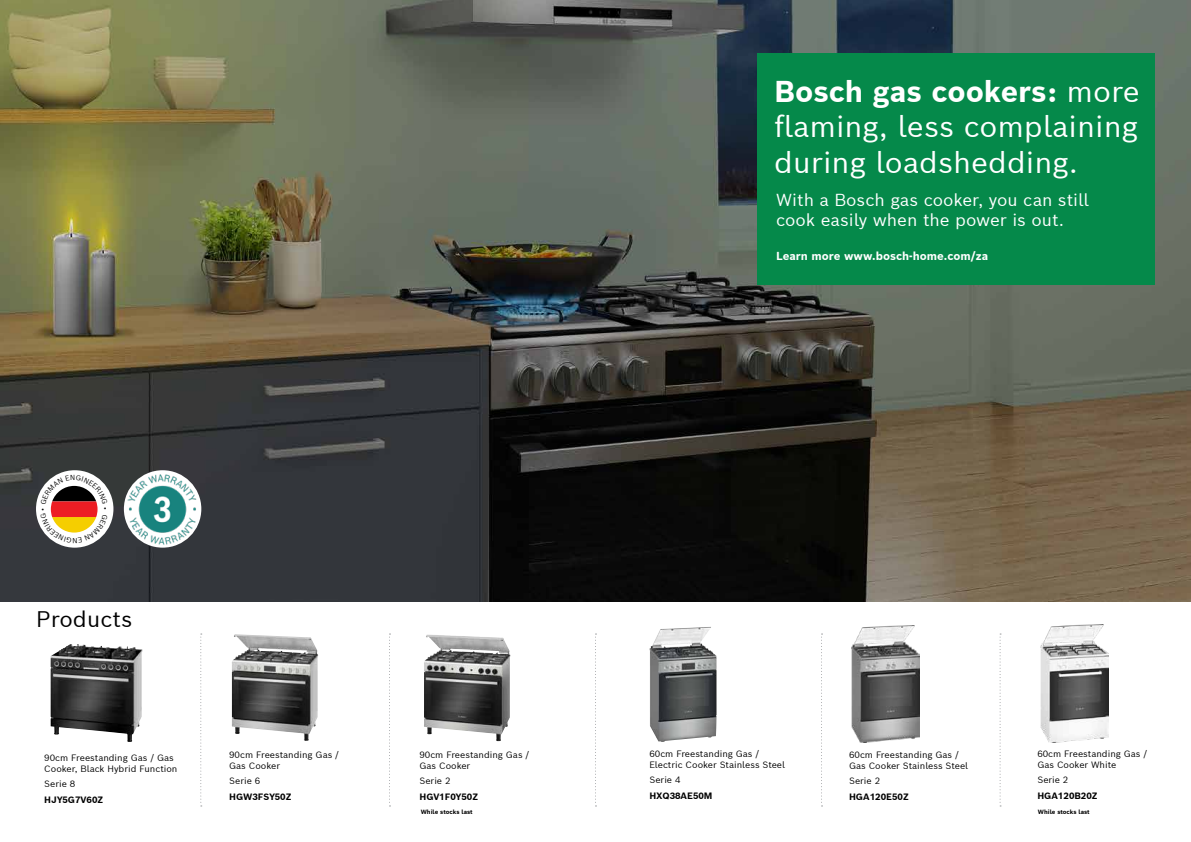
<style>
.page{position:relative;width:1191px;height:842px;background:#fff}
.page>*{position:absolute;margin:0;border:0;box-sizing:border-box;transform-origin:0 0}
.t1{font:29.4px/35.3px "Bosch Sans";color:#fff;text-align:justify}
.t2{font:22px "Bosch Sans";color:#000}
.t3{font:17px/20.3px "Bosch Sans";color:#fff}
.t4{font:700 11.3px "Bosch Sans";color:#fff}
.t5{font:9px/10.8px "Bosch Sans";color:#000}
.t6{font:700 9px "Bosch Sans";color:#000}
.t7{font:700 6px "Bosch Sans";color:#000}
.s1{font-weight:700}
</style>
<div class="page">
<img style="left:0;top:0;width:1191px;height:601px">
<img style="left:232px;top:634px;width:86px;height:107px">
<div style="left:36px;top:470px;width:77px;height:78px;background:#fff;border-radius:50%"></div>
<img style="left:424px;top:634px;width:86px;height:107px">
<img style="left:50px;top:644px;width:92px;height:98px">
<img style="left:1040px;top:624px;width:69px;height:118px">
<img style="left:851px;top:625px;width:68px;height:117px">
<img style="left:649px;top:629px;width:67px;height:113px">
<svg style="left:200px;top:633px;width:2px;height:173px"></svg>
<svg style="left:389px;top:633px;width:1px;height:173px"></svg>
<svg style="left:595px;top:633px;width:1px;height:173px"></svg>
<svg style="left:821px;top:633px;width:1px;height:173px"></svg>
<svg style="left:999px;top:633px;width:2px;height:173px"></svg>
<div style="left:757px;top:54px;width:398px;height:231px;background:#05894a"></div>
<img style="left:124px;top:470px;width:77px;height:78px;border-radius:39px">
<svg style="left:40px;top:475px;width:68px;height:68px"></svg>
<h1 class="t1" style="left:774px;top:73px;width:367px"><span class="s1">Bosch gas cookers:</span> more flaming, less complaining during loadshedding.</h1>
<h3 class="t3" style="left:776px;top:189px;width:314px">With a Bosch gas cooker, you can still cook easily when the power is out.</h3>
<p class="t4" style="left:776px;top:248px;width:214px">Learn more www.bosch-home.com/za</p>
<h2 class="t2" style="left:36px;top:604px;width:98px">Products</h2>
<p class="t5" style="left:44px;top:752px;width:135px">90cm Freestanding Gas / Gas<br>Cooker, Black Hybrid Function</p>
<p class="t5" style="left:44px;top:778px;width:33px">Serie 8</p>
<p class="t6" style="left:44px;top:794px;width:60px">HJY5G7V60Z</p>
<p class="t5" style="left:229px;top:749px;width:111px">90cm Freestanding Gas /<br>Gas Cooker</p>
<p class="t5" style="left:229px;top:775px;width:33px">Serie 6</p>
<p class="t6" style="left:229px;top:791px;width:64px">HGW3FSY50Z</p>
<p class="t5" style="left:419px;top:749px;width:111px">90cm Freestanding Gas /<br>Gas Cooker</p>
<p class="t5" style="left:419px;top:775px;width:33px">Serie 2</p>
<p class="t6" style="left:419px;top:791px;width:60px">HGV1F0Y50Z</p>
<p class="t5" style="left:649px;top:748px;width:137px">60cm Freestanding Gas /<br>Electric Cooker Stainless Steel</p>
<p class="t5" style="left:649px;top:774px;width:33px">Serie 4</p>
<p class="t6" style="left:649px;top:790px;width:65px">HXQ38AE50M</p>
<p class="t5" style="left:849px;top:749px;width:120px">60cm Freestanding Gas /<br>Gas Cooker Stainless Steel</p>
<p class="t5" style="left:849px;top:775px;width:33px">Serie 2</p>
<p class="t6" style="left:849px;top:791px;width:61px">HGA120E50Z</p>
<p class="t5" style="left:1037px;top:748px;width:111px">60cm Freestanding Gas /<br>Gas Cooker White</p>
<p class="t5" style="left:1037px;top:774px;width:33px">Serie 2</p>
<p class="t6" style="left:1037px;top:790px;width:62px">HGA120B20Z</p>
<p class="t7" style="left:421px;top:808px;width:53px">While stocks last</p>
<p class="t7" style="left:1037px;top:808px;width:53px">While stocks last</p>
</div>
